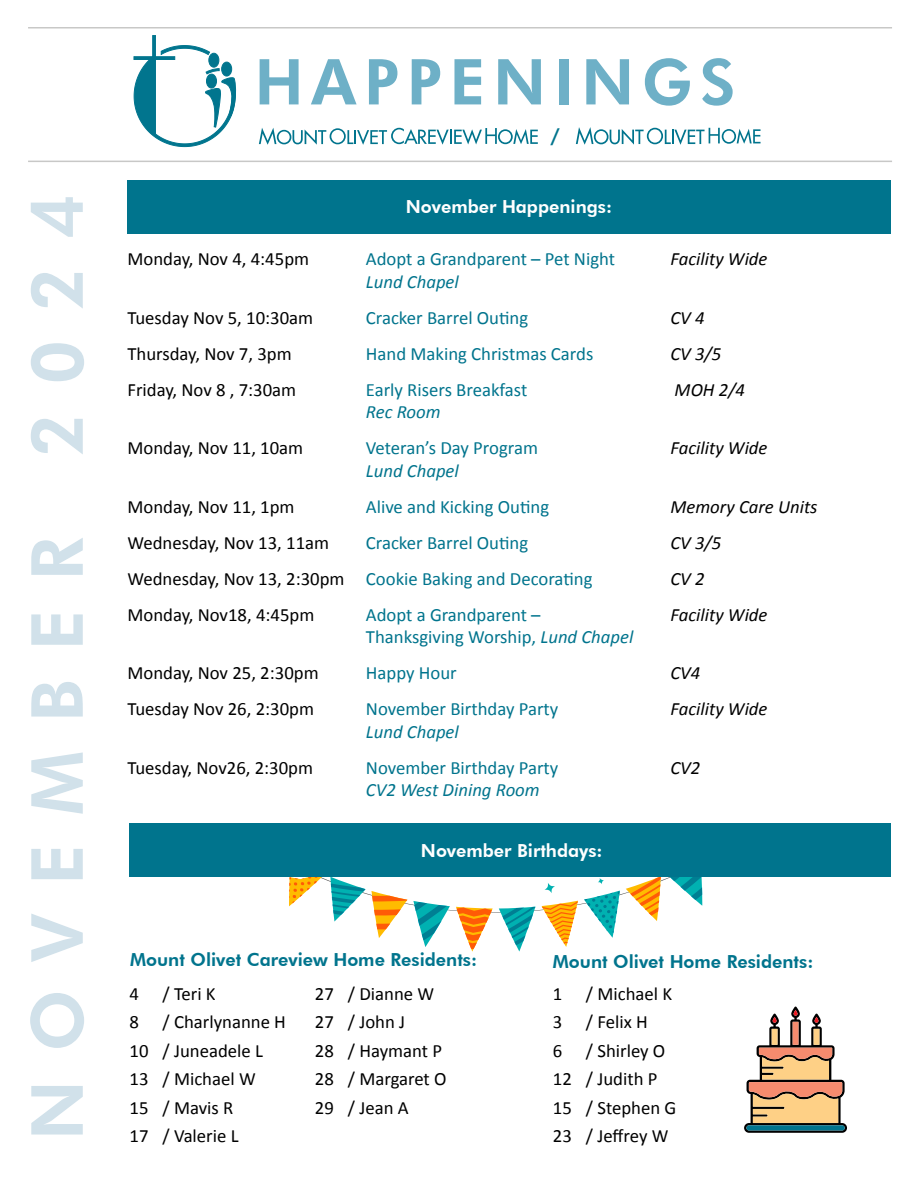
<style>
.page{position:relative;width:918px;height:1188px;background:#fff}
.page>*{position:absolute;margin:0;border:0;box-sizing:border-box;transform-origin:0 0}
.t1{font:800 72px "Futura BT";letter-spacing:.4em;color:#d1e1ea}
.t2{font:800 63.3px "Futura BT";letter-spacing:.12em;color:#6eb0c7}
.t3{font:800 20.4px "Futura BT";color:#00748d}
.t4{font:18.75px/28.5px "Calibri";color:#000}
.t5{font:18.75px "Calibri";color:#00748d}
.t6{font:italic 18.75px "Calibri";color:#000}
.t7{font:italic 18.75px "Calibri";color:#00748d}
.t8{font:800 18px "Futura BT";color:#00748d}
.t9{font:800 18px "Futura BT";color:#fff}
.s1{color:#000}
.s2{font-style:italic}
</style>
<div class="page">
<svg style="left:289px;top:878px;width:414px;height:74px"></svg>
<svg style="left:545px;top:883px;width:10px;height:10px"></svg>
<div style="left:127px;top:180px;width:764px;height:54px;background:#00748d"></div>
<hr style="left:28px;top:27px;width:864px;height:1px;background:#c8c8c7">
<hr style="left:28px;top:161px;width:864px;height:1px;background:#c8c8c7">
<svg style="left:134px;top:35px;width:102px;height:112px"></svg>
<svg style="left:259px;top:128px;width:279px;height:17px"></svg>
<svg style="left:576px;top:127px;width:185px;height:18px"></svg>
<div style="left:130px;top:824px;width:761px;height:54px;background:#00748d"></div>
<svg style="left:744px;top:1007px;width:103px;height:126px"></svg>
<h2 class="t2" style="left:255px;top:43px;width:482px">HAPPENINGS</h2>
<p class="t3" style="left:550px;top:124px;width:11px">/</p>
<h1 class="t1" style="left:13px;top:1140px;width:947px;rotate:-90deg">NOVEMBER 2024</h1>
<p class="t9" style="left:406px;top:196px;width:208px">November Happenings:</p>
<p class="t4" style="left:127px;top:244px;width:183px">Monday, Nov 4, 4:45pm</p>
<p class="t5" style="left:366px;top:247px;width:251px">Adopt a Grandparent – Pet Night</p>
<p class="t6" style="left:670px;top:247px;width:99px">Facility Wide</p>
<p class="t7" style="left:366px;top:270px;width:94px">Lund Chapel</p>
<p class="t4" style="left:127px;top:302px;width:187px">Tuesday Nov 5, 10:30am</p>
<p class="t5" style="left:366px;top:306px;width:164px">Cracker Barrel Outing</p>
<p class="t6" style="left:670px;top:306px;width:36px">CV 4</p>
<p class="t4" style="left:127px;top:338px;width:166px">Thursday, Nov 7, 3pm</p>
<p class="t5" style="left:366px;top:342px;width:229px">Hand Making Christmas Cards</p>
<p class="t6" style="left:670px;top:342px;width:52px">CV 3/5</p>
<p class="t4" style="left:127px;top:374px;width:170px">Friday, Nov 8 , 7:30am</p>
<p class="t5" style="left:366px;top:378px;width:163px">Early Risers Breakfast</p>
<p class="t6" style="left:675px;top:378px;width:72px">MOH 2/4</p>
<p class="t7" style="left:366px;top:400px;width:76px">Rec Room</p>
<p class="t4" style="left:127px;top:433px;width:177px">Monday, Nov 11, 10am</p>
<p class="t5" style="left:366px;top:436px;width:174px">Veteran’s Day Program</p>
<p class="t6" style="left:670px;top:436px;width:99px">Facility Wide</p>
<p class="t7" style="left:366px;top:459px;width:94px">Lund Chapel</p>
<p class="t4" style="left:127px;top:491px;width:169px">Monday, Nov 11, 1pm</p>
<p class="t5" style="left:366px;top:495px;width:185px">Alive and Kicking Outing</p>
<p class="t6" style="left:670px;top:495px;width:149px">Memory Care Units</p>
<p class="t4" style="left:127px;top:527px;width:203px">Wednesday, Nov 13, 11am</p>
<p class="t5" style="left:366px;top:531px;width:164px">Cracker Barrel Outing</p>
<p class="t6" style="left:670px;top:531px;width:52px">CV 3/5</p>
<p class="t5" style="left:127px;top:567px;width:467px"><span class="s1">Wednesday, Nov 13, 2:30pm</span> Cookie Baking and Decorating</p>
<p class="t6" style="left:670px;top:567px;width:36px">CV 2</p>
<p class="t4" style="left:127px;top:599px;width:189px">Monday, Nov18, 4:45pm</p>
<p class="t5" style="left:366px;top:603px;width:176px">Adopt a Grandparent –</p>
<p class="t6" style="left:670px;top:603px;width:99px">Facility Wide</p>
<p class="t5" style="left:366px;top:625px;width:269px">Thanksgiving Worship, <span class="s2">Lund Chapel</span></p>
<p class="t4" style="left:127px;top:658px;width:193px">Monday, Nov 25, 2:30pm</p>
<p class="t5" style="left:366px;top:661px;width:92px">Happy Hour</p>
<p class="t6" style="left:670px;top:661px;width:31px">CV4</p>
<p class="t4" style="left:127px;top:694px;width:188px">Tuesday Nov 26, 2:30pm</p>
<p class="t5" style="left:366px;top:697px;width:194px">November Birthday Party</p>
<p class="t6" style="left:670px;top:697px;width:99px">Facility Wide</p>
<p class="t7" style="left:366px;top:720px;width:94px">Lund Chapel</p>
<p class="t4" style="left:127px;top:752px;width:187px">Tuesday, Nov26, 2:30pm</p>
<p class="t5" style="left:366px;top:756px;width:194px">November Birthday Party</p>
<p class="t6" style="left:670px;top:756px;width:31px">CV2</p>
<p class="t7" style="left:366px;top:778px;width:175px">CV2 West Dining Room</p>
<p class="t9" style="left:421px;top:840px;width:183px">November Birthdays:</p>
<p class="t8" style="left:130px;top:949px;width:348px">Mount Olivet Careview Home Residents:</p>
<p class="t8" style="left:553px;top:951px;width:262px">Mount Olivet Home Residents:</p>
<p class="t4" style="left:130px;top:978px;width:11px">4</p>
<p class="t4" style="left:163px;top:978px;width:55px">/ Teri K</p>
<p class="t4" style="left:130px;top:1007px;width:11px">8</p>
<p class="t4" style="left:315px;top:978px;width:133px">27 / Dianne W<br>27 / John J<br>28 / Haymant P<br>28 / Margaret O<br>29 / Jean A</p>
<p class="t4" style="left:553px;top:978px;width:11px">1</p>
<p class="t4" style="left:586px;top:978px;width:88px">/ Michael K</p>
<p class="t4" style="left:553px;top:1007px;width:11px">3</p>
<p class="t4" style="left:586px;top:1007px;width:63px">/ Felix H</p>
<p class="t4" style="left:553px;top:1035px;width:11px">6</p>
<p class="t4" style="left:130px;top:1007px;width:158px;text-indent:33px">/ Charlynanne H<br>10 / Juneadele L<br>13 / Michael W<br>15 / Mavis R<br>17 / Valerie L</p>
<p class="t4" style="left:553px;top:1035px;width:125px;text-indent:33px">/ Shirley O<br>12 / Judith P<br>15 / Stephen G<br>23 / Jeffrey W</p>
</div>
